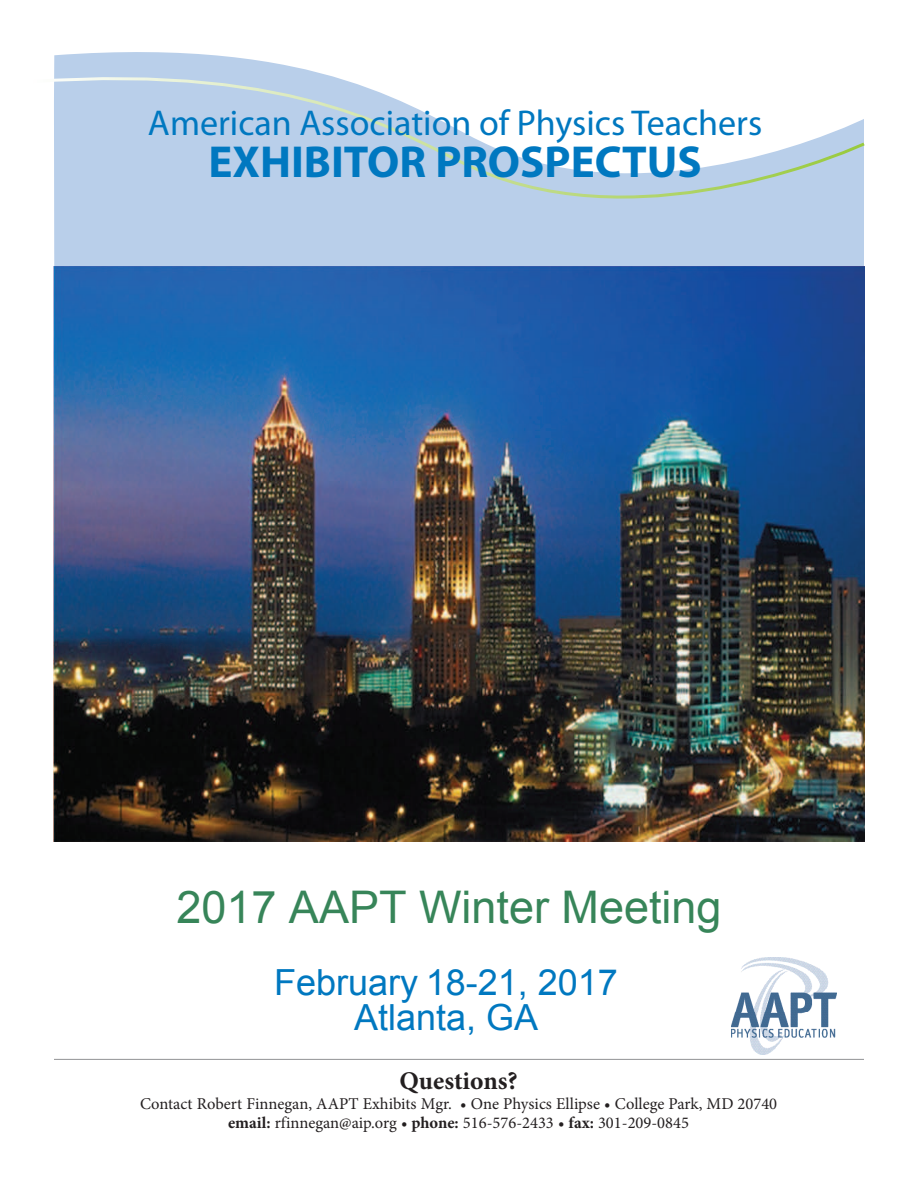
<style>
.page{position:relative;width:918px;height:1188px;background:#fff}
.page>*{position:absolute;margin:0;border:0;box-sizing:border-box;transform-origin:0 0}
.t1{font:45px "Arial";color:#378559}
.t2{font:700 45px "Myriad Pro";color:#0078c0}
.t3{font:36px "Myriad Pro";color:#0078c0}
.t4{font:36px/35.1px "Arial";color:#0078c0;text-align:center}
.t5{font:700 25.5px "Minion Pro";color:#231f20}
.t6{font:16.5px/19.8px "Minion Pro";color:#231f20;text-align:center}
.s1{font-weight:700}
</style>
<div class="page">
<svg style="left:54px;top:52px;width:810px;height:214px;fill:#b9cfea"></svg>
<svg style="left:54px;top:62px;width:811px;height:187px"></svg>
<hr style="left:54px;top:1059px;width:810px;height:1px;background:#919295">
<img style="left:731px;top:958px;width:106px;height:97px">
<img style="left:54px;top:266px;width:810px;height:575px">
<h2 class="t3" style="left:148px;top:103px;width:616px">American Association of Physics Teachers</h2>
<h1 class="t2" style="left:209px;top:137px;width:495px">EXHIBITOR PROSPECTUS</h1>
<h1 class="t1" style="left:176px;top:876px;width:547px">2017 AAPT Winter Meeting</h1>
<h2 class="t4" style="left:274px;top:965px;width:345px">February 18-21, 2017<br>Atlanta, GA</h2>
<h3 class="t5" style="left:399px;top:1063px;width:120px">Questions?</h3>
<p class="t6" style="left:140px;top:1094px;width:639px">Contact Robert Finnegan, AAPT Exhibits Mgr. • One Physics Ellipse • College Park, MD 20740 <span class="s1">email:</span> rfinnegan@aip.org • <span class="s1">phone:</span> 516-576-2433 • <span class="s1">fax:</span> 301-209-0845</p>
</div>
